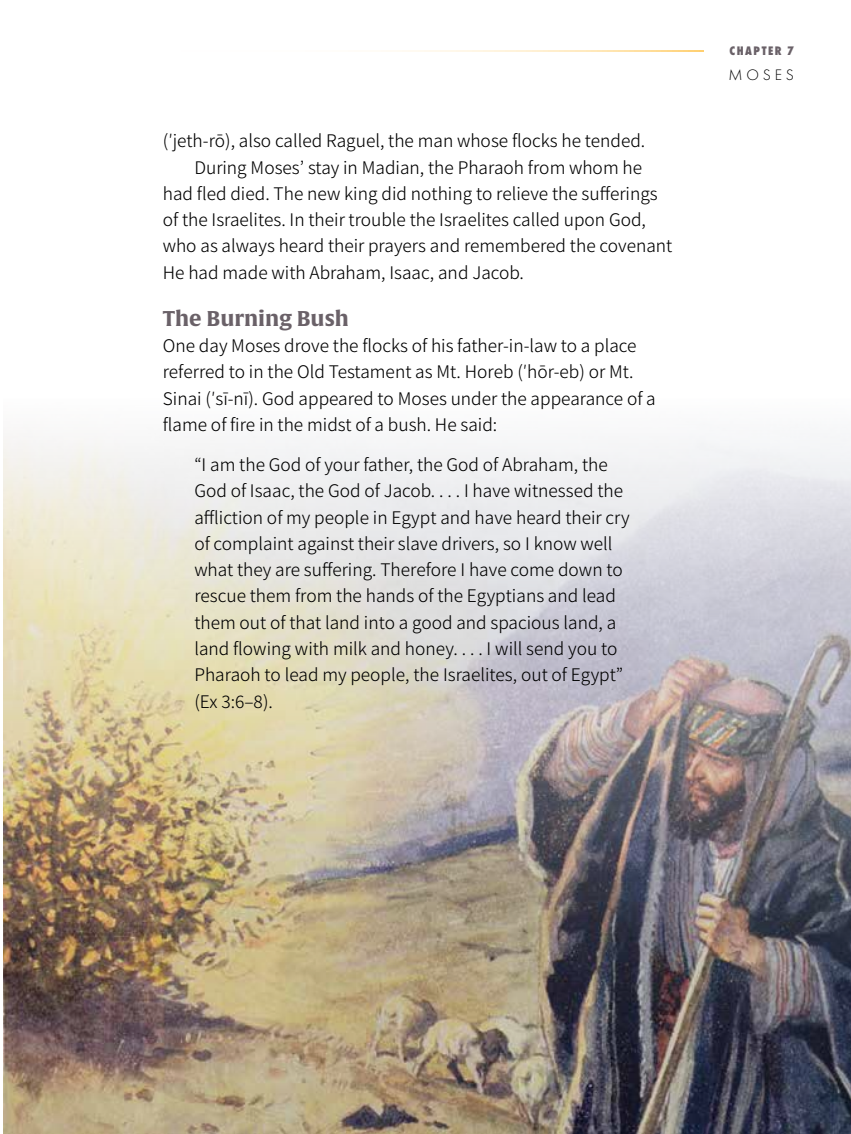
<style>
.page{position:relative;width:851px;height:1134px;background:#fff}
.page>*{position:absolute;margin:0;border:0;box-sizing:border-box;transform-origin:0 0}
.t1{font:700 21px "Alverata";color:#6a6168}
.t2{font:19.25px/26.2px "Source Sans Variable";color:#000}
.t3{font:300 15.75px "Futura PT";letter-spacing:.24em;color:#000}
.t4{font:800 12.78px "Futura PT Cond";letter-spacing:.135em;color:#6a6168}
</style>
<div class="page">
<hr style="left:0;top:50px;width:704px;height:1px;background:#fc6">
<img style="left:3px;top:436px;width:847px;height:698px">
<p class="t2" style="left:163px;top:128px;width:484px">(′jeth-rō), also called Raguel, the man whose flocks he tended.</p>
<p class="t2" style="left:194px;top:154px;width:449px">During Moses’ stay in Madian, the Pharaoh from whom he</p>
<p class="t2" style="left:163px;top:181px;width:496px">had fled died. The new king did nothing to relieve the sufferings</p>
<p class="t2" style="left:163px;top:207px;width:484px">of the Israelites. In their trouble the Israelites called upon God,</p>
<p class="t2" style="left:163px;top:233px;width:511px">who as always heard their prayers and remembered the covenant</p>
<p class="t2" style="left:163px;top:259px;width:362px">He had made with Abraham, Isaac, and Jacob.</p>
<p class="t1" style="left:163px;top:305px;width:188px">The Burning Bush</p>
<p class="t2" style="left:163px;top:333px;width:494px">One day Moses drove the flocks of his father-in-law to a place referred to in the Old Testament as Mt. Horeb (′hōr-eb) or Mt.<br>Sinai (′sī-nī). God appeared to Moses under the appearance of a flame of fire in the midst of a bush. He said:</p>
<p class="t2" style="left:194px;top:452px;width:437px">“I am the God of your father, the God of Abraham, the God of Isaac, the God of Jacob. . . . I have witnessed the affliction of my people in Egypt and have heard their cry of complaint against their slave drivers, so I know well what they are suffering. Therefore I have come down to rescue them from the hands of the Egyptians and lead them out of that land into a good and spacious land, a land flowing with milk and honey. . . . I will send you to Pharaoh to lead my people, the Israelites, out of Egypt” (Ex 3:6–8).</p>
<p class="t4" style="left:729px;top:43px;width:66px">CHAPTER 7</p>
<p class="t3" style="left:728px;top:66px;width:67px">MOSES</p>
</div>
